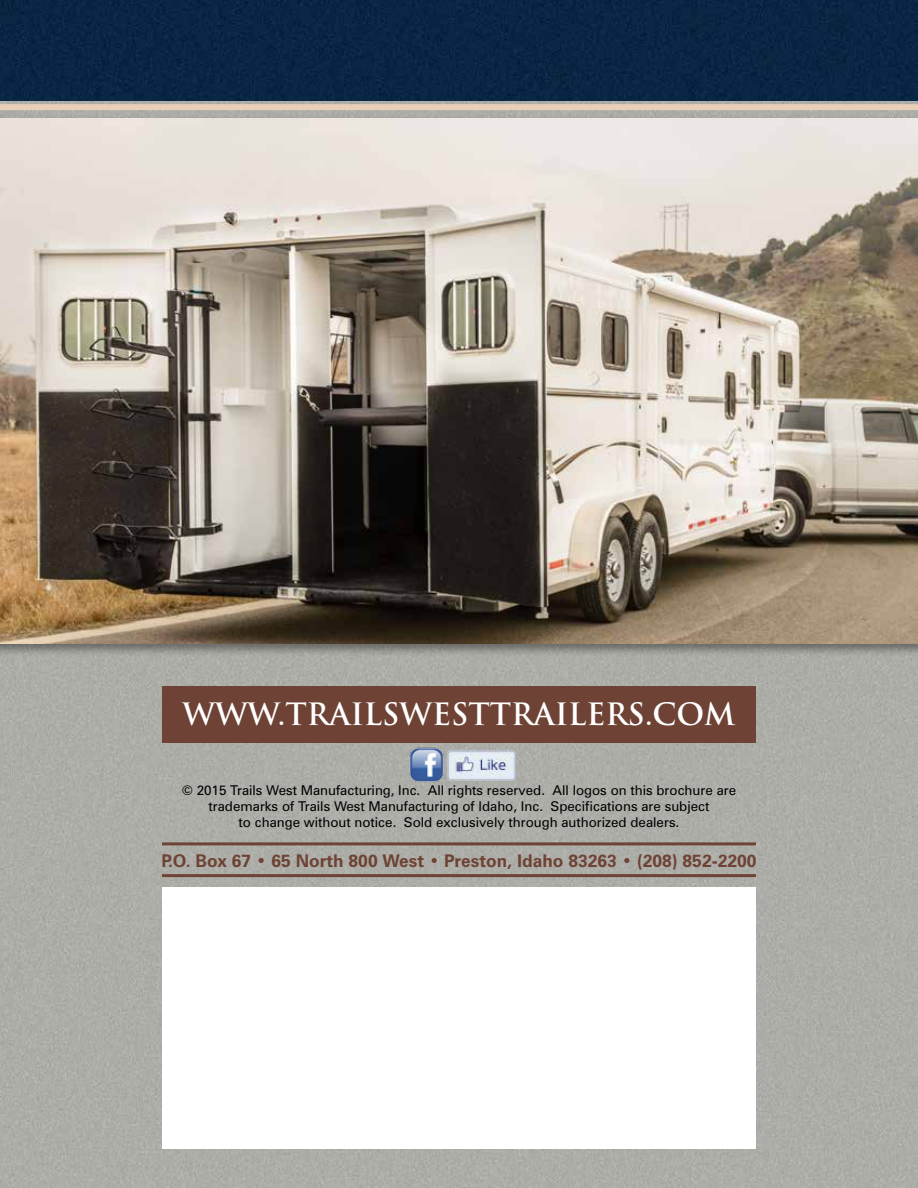
<style>
.page{position:relative;width:918px;height:1188px;background:#fff}
.page>*{position:absolute;margin:0;border:0;box-sizing:border-box;transform-origin:0 0}
.t1{font:700 30px "Trajan";color:#fff}
.t2{font:700 17.55px "Zurich BT";color:#6e4234}
.t3{font:13.5px/16.2px "Zurich BT";color:#000;text-align:center}
</style>
<div class="page">
<div style="left:0;top:101px;width:918px;height:1087px;background:#acada8"></div>
<div style="left:0;top:0;width:918px;height:101px;background:#082643"></div>
<div style="left:0;top:104px;width:918px;height:6px;background:#e9cfb7"></div>
<div style="left:162px;top:887px;width:594px;height:262px;background:#fff"></div>
<div style="left:162px;top:686px;width:594px;height:57px;background:#6e4234"></div>
<hr style="left:162px;top:842px;width:594px;height:3px;background:#6e4234">
<hr style="left:162px;top:874px;width:594px;height:3px;background:#6e4234">
<img style="left:404px;top:743px;width:46px;height:45px">
<img style="left:448px;top:751px;width:67px;height:30px">
<div style="left:0;top:116px;width:918px;height:541px;background:#000;opacity:.4"></div>
<img style="left:0;top:119px;width:918px;height:525px">
<h1 class="t1" style="left:182px;top:695px;width:555px">WWW.TRAILSWESTTRAILERS.COM</h1>
<p class="t3" style="left:182px;top:782px;width:556px">© 2015 Trails West Manufacturing, Inc. All rights reserved. All logos on this brochure are trademarks of Trails West Manufacturing of Idaho, Inc. Specifications are subject<br>to change without notice. Sold exclusively through authorized dealers.</p>
<p class="t2" style="left:161px;top:850px;width:597px">P.O. Box 67 • 65 North 800 West • Preston, Idaho 83263 • (208) 852-2200</p>
</div>
